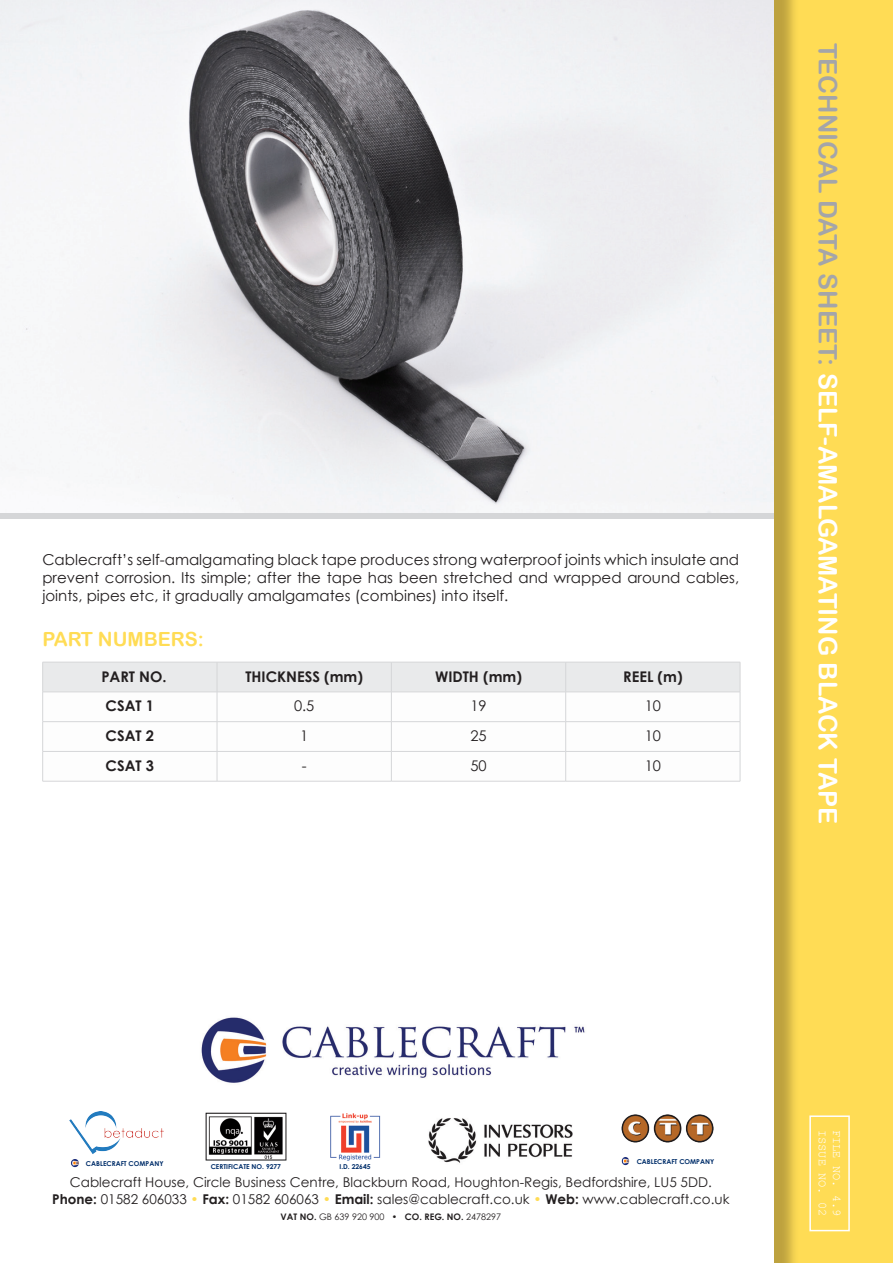
<style>
.page{position:relative;width:893px;height:1263px;background:#fff}
.page>*{position:absolute;margin:0;border:0;box-sizing:border-box;transform-origin:0 0}
.t1{font:25.5px "Arial Rounded MT Bold";color:#fff}
.t2{font:19.5px "Arial Rounded MT Bold";color:#ffdc55}
.t3{font:15px/18px "Century Gothic";color:#231f20;text-align:justify}
.t4{font:700 14.7px "Century Gothic";color:#231f20}
.t5{font:14.7px "Century Gothic";color:#231f20}
.t6{font:13.5px "Century Gothic";color:#231f20}
.t7{font:12px "Courier New";color:#fff}
.t8{font:9px "Century Gothic";color:#231f20}
.t9{font:700 6.75px "Century Gothic";color:#002e6a}
.s1{color:#a4a5a9}
.s2{font-weight:700}
.s3{color:#ffdc55}
</style>
<div class="page">
<img style="left:0;top:0;width:772px;height:514px">
<div style="left:0;top:514px;width:866px;height:5px;background:#d5d6d8"></div>
<div style="left:772px;top:0;width:121px;height:1263px;background:#231f20;opacity:.3"></div>
<div style="left:809px;top:1115px;width:41px;height:116px;border:2px solid #fff"></div>
<svg style="left:72px;top:1159px;width:6px;height:7px"></svg>
<div style="left:70px;top:1157px;width:10px;height:11px;border:1px solid #fff;border-radius:50%"></div>
<img style="left:69px;top:1111px;width:94px;height:43px">
<img style="left:428px;top:1118px;width:145px;height:45px">
<img style="left:330px;top:1113px;width:51px;height:48px">
<img style="left:205px;top:1112px;width:82px;height:49px">
<img style="left:621px;top:1114px;width:93px;height:29px">
<svg style="left:622px;top:1158px;width:7px;height:6px"></svg>
<div style="left:620px;top:1156px;width:11px;height:10px;border:1px solid #fff;border-radius:50%"></div>
<svg style="left:43px;top:752px;width:697px;height:29px"></svg>
<svg style="left:42px;top:662px;width:699px;height:89px"></svg>
<hr style="left:43px;top:751px;width:174px;height:1px;background:#d5d6d8">
<hr style="left:42px;top:751px;width:1px;height:30px;background:#d5d6d8">
<hr style="left:217px;top:751px;width:174px;height:1px;background:#d5d6d8">
<hr style="left:217px;top:751px;width:1px;height:30px;background:#d5d6d8">
<hr style="left:391px;top:751px;width:175px;height:1px;background:#d5d6d8">
<hr style="left:391px;top:751px;width:1px;height:30px;background:#d5d6d8">
<hr style="left:566px;top:751px;width:174px;height:1px;background:#d5d6d8">
<hr style="left:565px;top:751px;width:1px;height:30px;background:#d5d6d8">
<hr style="left:740px;top:751px;width:1px;height:30px;background:#d5d6d8">
<hr style="left:43px;top:781px;width:174px;height:1px;background:#d5d6d8">
<hr style="left:217px;top:781px;width:174px;height:1px;background:#d5d6d8">
<hr style="left:391px;top:781px;width:175px;height:1px;background:#d5d6d8">
<hr style="left:566px;top:781px;width:174px;height:1px;background:#d5d6d8">
<img style="left:201px;top:1017px;width:384px;height:66px">
<p class="t3" style="left:42px;top:550px;width:698px">Cablecraft’s self-amalgamating black tape produces strong waterproof joints which insulate and prevent corrosion. Its simple; after the tape has been stretched and wrapped around cables, joints, pipes etc, it gradually amalgamates (combines) into itself.</p>
<p class="t2" style="left:42px;top:627px;width:163px">PART NUMBERS:</p>
<p class="t4" style="left:101px;top:665px;width:67px">PART NO.</p>
<p class="t4" style="left:245px;top:665px;width:119px">THICKNESS (mm)</p>
<p class="t4" style="left:435px;top:665px;width:88px">WIDTH (mm)</p>
<p class="t4" style="left:623px;top:665px;width:61px">REEL (m)</p>
<p class="t4" style="left:106px;top:695px;width:50px">CSAT 1</p>
<p class="t5" style="left:294px;top:696px;width:22px">0.5</p>
<p class="t5" style="left:470px;top:696px;width:18px">19</p>
<p class="t5" style="left:645px;top:696px;width:18px">10</p>
<p class="t4" style="left:106px;top:725px;width:50px">CSAT 2</p>
<p class="t5" style="left:300px;top:725px;width:10px">1</p>
<p class="t5" style="left:470px;top:725px;width:18px">25</p>
<p class="t5" style="left:645px;top:725px;width:18px">10</p>
<p class="t4" style="left:106px;top:754px;width:50px">CSAT 3</p>
<p class="t5" style="left:302px;top:755px;width:6px">-</p>
<p class="t5" style="left:470px;top:755px;width:18px">50</p>
<p class="t5" style="left:645px;top:755px;width:18px">10</p>
<p class="t1" style="left:843px;top:43px;width:783px;rotate:90deg"><span class="s1">TECHNICAL DATA SHEET:</span> SELF-AMALGAMATING BLACK TAPE</p>
<p class="t9" style="left:86px;top:1158px;width:79px">CABLECRAFT COMPANY</p>
<p class="t9" style="left:211px;top:1162px;width:72px">CERTIFICATE NO. 9277</p>
<p class="t9" style="left:339px;top:1162px;width:33px">I.D. 22645</p>
<p class="t9" style="left:637px;top:1156px;width:79px">CABLECRAFT COMPANY</p>
<p class="t6" style="left:70px;top:1173px;width:643px">Cablecraft House, Circle Business Centre, Blackburn Road, Houghton-Regis, Bedfordshire, LU5 5DD.</p>
<p class="t6" style="left:52px;top:1190px;width:679px"><span class="s2">Phone:</span> 01582 606033 <span class="s3">•</span> <span class="s2">Fax:</span> 01582 606063 <span class="s3">•</span> <span class="s2">Email:</span> sales@cablecraft.co.uk <span class="s3">•</span> <span class="s2">Web:</span> www.cablecraft.co.uk</p>
<p class="t8" style="left:281px;top:1211px;width:222px"><span class="s2">VAT NO.</span> GB 639 920 900 • <span class="s2">CO. REG. NO.</span> 2478297</p>
<p class="t7" style="left:830px;top:1130px;width:88px;rotate:90deg">ISSUE NO. 02</p>
<p class="t7" style="left:844px;top:1130px;width:88px;rotate:90deg">FILE NO. 4.9</p>
</div>
